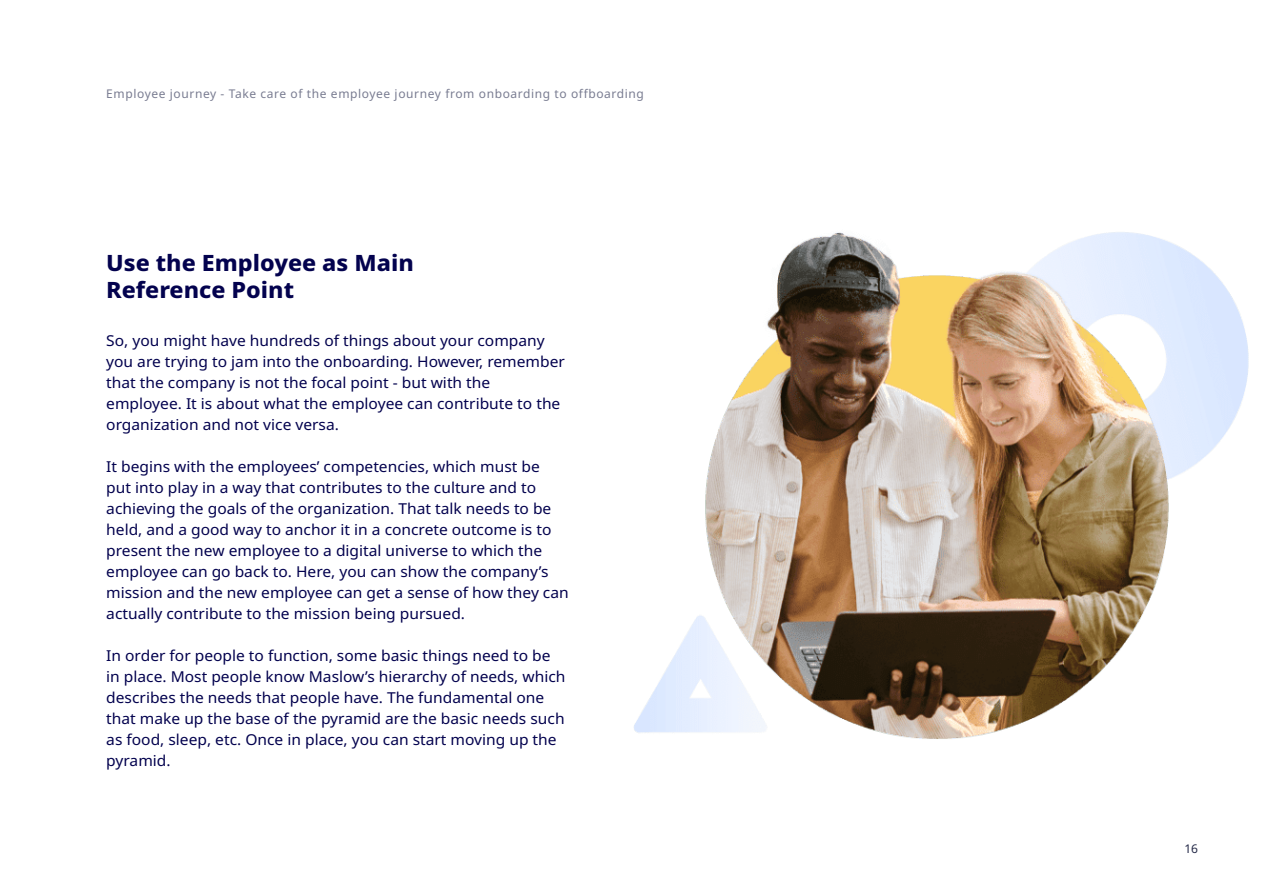
<style>
.page{position:relative;width:1263px;height:893px;background:#fff}
.page>*{position:absolute;margin:0;border:0;box-sizing:border-box;transform-origin:0 0}
.t1{font:800 22.5px/27px "Noto Sans";color:#03024e;scale:1.04 1}
.t2{font:15px/21px "Noto Sans";color:#03024e;scale:1.04 1}
.t3{font:12px "Noto Sans";letter-spacing:.05em;color:#797c91}
.t4{font:12px "Noto Sans";color:#252a48}
</style>
<div class="page">
<img style="left:634px;top:232px;width:615px;height:507px">
<p class="t3" style="left:106px;top:87px;width:539px">Employee journey - Take care of the employee journey from onboarding to offboarding</p>
<h1 class="t1" style="left:106px;top:249px;width:297px">Use the Employee as Main<br>Reference Point</h1>
<p class="t2" style="left:106px;top:330px;width:442px">So, you might have hundreds of things about your company you are trying to jam into the onboarding. However, remember that the company is not the focal point - but with the employee. It is about what the employee can contribute to the organization and not vice versa.</p>
<p class="t2" style="left:106px;top:456px;width:446px">It begins with the employees’ competencies, which must be<br>put into play in a way that contributes to the culture and to achieving the goals of the organization. That talk needs to be held, and a good way to anchor it in a concrete outcome is to present the new employee to a digital universe to which the employee can go back to. Here, you can show the company’s mission and the new employee can get a sense of how they can actually contribute to the mission being pursued.</p>
<p class="t2" style="left:106px;top:645px;width:443px">In order for people to function, some basic things need to be in place. Most people know Maslow’s hierarchy of needs, which describes the needs that people have. The fundamental one that make up the base of the pyramid are the basic needs such as food, sleep, etc. Once in place, you can start moving up the pyramid.</p>
<p class="t4" style="left:1184px;top:841px;width:15px">16</p>
</div>
